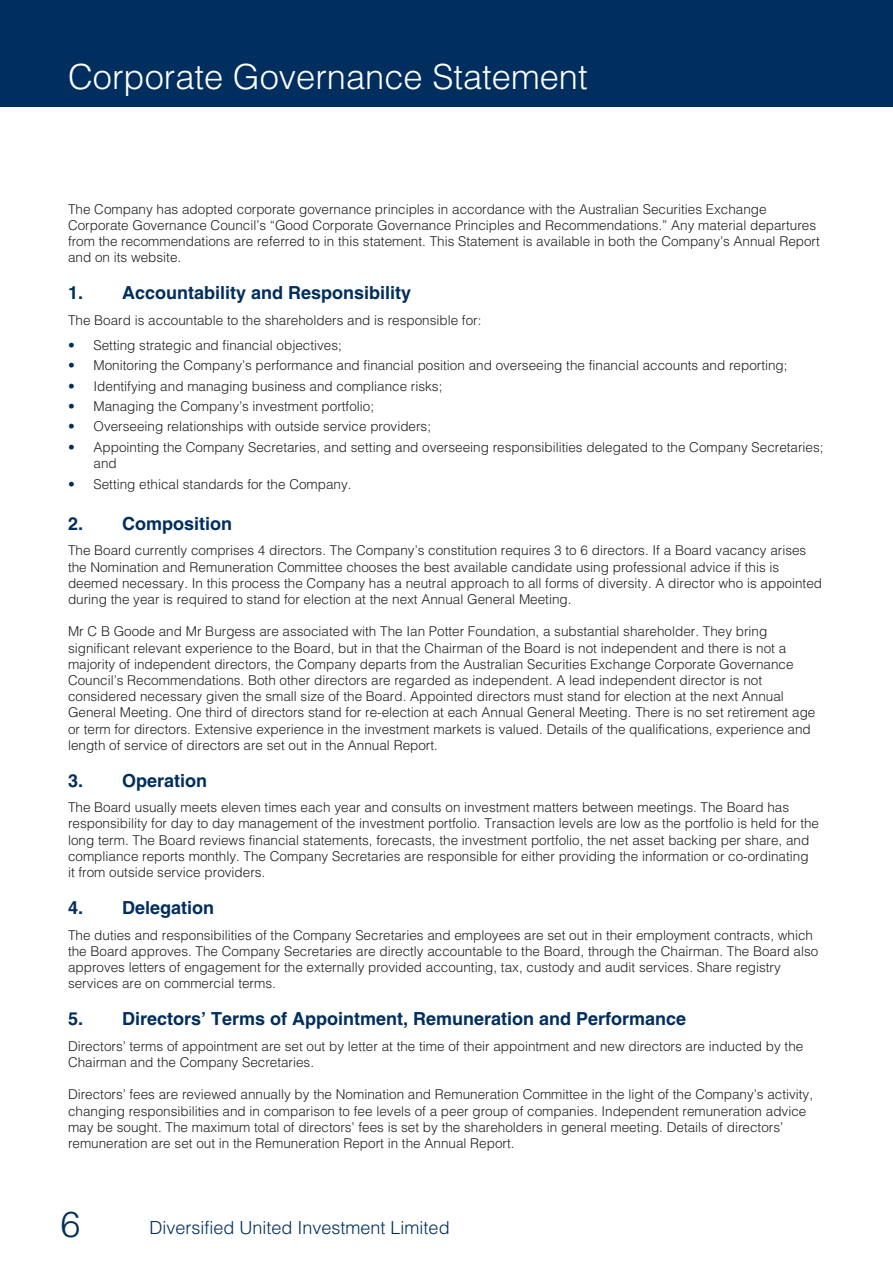
<style>
.page{position:relative;width:893px;height:1263px;background:#fff}
.page>*{position:absolute;margin:0;border:0;box-sizing:border-box;transform-origin:0 0}
.t1{font:300 36px "Helvetica";color:#002e5e}
.t2{font:300 34.5px "Helvetica";color:#fff}
.t3{font:700 18px "Helvetica";color:#002e5e}
.t4{font:300 18px "Helvetica";color:#002e5e}
.t5{font:300 13.5px/16.2px "Helvetica";color:#231f20}
.s1{color:#002e5e}
</style>
<div class="page">
<div style="left:0;top:0;width:893px;height:106px;background:#002e5e"></div>
<h2 class="t2" style="left:68px;top:47px;width:521px">Corporate Governance Statement</h2>
<p class="t5" style="left:68px;top:200px;width:753px">The Company has adopted corporate governance principles in accordance with the Australian Securities Exchange Corporate Governance Council’s “Good Corporate Governance Principles and Recommendations.” Any material departures from the recommendations are referred to in this statement. This Statement is available in both the Company’s Annual Report and on its website.</p>
<h3 class="t3" style="left:68px;top:282px;width:345px">1. Accountability and Responsibility</h3>
<p class="t5" style="left:68px;top:311px;width:415px">The Board is accountable to the shareholders and is responsible for:</p>
<p class="t5" style="left:68px;top:336px;width:275px"><span class="s1">•</span> Setting strategic and financial objectives;</p>
<p class="t5" style="left:68px;top:356px;width:721px"><span class="s1">•</span> Monitoring the Company’s performance and financial position and overseeing the financial accounts and reporting;</p>
<p class="t5" style="left:68px;top:377px;width:376px"><span class="s1">•</span> Identifying and managing business and compliance risks;</p>
<p class="t5" style="left:68px;top:397px;width:308px"><span class="s1">•</span> Managing the Company’s investment portfolio;</p>
<p class="t5" style="left:68px;top:418px;width:365px"><span class="s1">•</span> Overseeing relationships with outside service providers;</p>
<p class="t5" style="left:94px;top:438px;width:731px;text-indent:-26px"><span class="s1">•</span> Appointing the Company Secretaries, and setting and overseeing responsibilities delegated to the Company Secretaries; and</p>
<p class="t5" style="left:68px;top:475px;width:285px"><span class="s1">•</span> Setting ethical standards for the Company.</p>
<h3 class="t3" style="left:68px;top:513px;width:165px">2. Composition</h3>
<p class="t5" style="left:68px;top:541px;width:756px">The Board currently comprises 4 directors. The Company’s constitution requires 3 to 6 directors. If a Board vacancy arises the Nomination and Remuneration Committee chooses the best available candidate using professional advice if this is deemed necessary. In this process the Company has a neutral approach to all forms of diversity. A director who is appointed during the year is required to stand for election at the next Annual General Meeting.</p>
<p class="t5" style="left:68px;top:622px;width:749px">Mr C B Goode and Mr Burgess are associated with The Ian Potter Foundation, a substantial shareholder. They bring significant relevant experience to the Board, but in that the Chairman of the Board is not independent and there is not a majority of independent directors, the Company departs from the Australian Securities Exchange Corporate Governance Council’s Recommendations. Both other directors are regarded as independent. A lead independent director is not considered necessary given the small size of the Board. Appointed directors must stand for election at the next Annual General Meeting. One third of directors stand for re-election at each Annual General Meeting. There is no set retirement age or term for directors. Extensive experience in the investment markets is valued. Details of the qualifications, experience and length of service of directors are set out in the Annual Report.</p>
<h3 class="t3" style="left:68px;top:770px;width:141px">3. Operation</h3>
<p class="t5" style="left:68px;top:798px;width:753px">The Board usually meets eleven times each year and consults on investment matters between meetings. The Board has responsibility for day to day management of the investment portfolio. Transaction levels are low as the portfolio is held for the long term. The Board reviews financial statements, forecasts, the investment portfolio, the net asset backing per share, and compliance reports monthly. The Company Secretaries are responsible for either providing the information or co-ordinating<br>it from outside service providers.</p>
<h3 class="t3" style="left:68px;top:897px;width:148px">4. Delegation</h3>
<p class="t5" style="left:68px;top:926px;width:752px">The duties and responsibilities of the Company Secretaries and employees are set out in their employment contracts, which the Board approves. The Company Secretaries are directly accountable to the Board, through the Chairman. The Board also approves letters of engagement for the externally provided accounting, tax, custody and audit services. Share registry services are on commercial terms.</p>
<h3 class="t3" style="left:68px;top:1008px;width:620px">5. Directors’ Terms of Appointment, Remuneration and Performance</h3>
<p class="t5" style="left:68px;top:1037px;width:737px">Directors’ terms of appointment are set out by letter at the time of their appointment and new directors are inducted by the<br>Chairman and the Company Secretaries.</p>
<p class="t5" style="left:68px;top:1085px;width:747px">Directors’ fees are reviewed annually by the Nomination and Remuneration Committee in the light of the Company’s activity, changing responsibilities and in comparison to fee levels of a peer group of companies. Independent remuneration advice may be sought. The maximum total of directors’ fees is set by the shareholders in general meeting. Details of directors’ remuneration are set out in the Remuneration Report in the Annual Report.</p>
<h1 class="t1" style="left:60px;top:1194px;width:22px">6</h1>
<h3 class="t4" style="left:150px;top:1212px;width:302px">Diversified United Investment Limited</h3>
</div>
